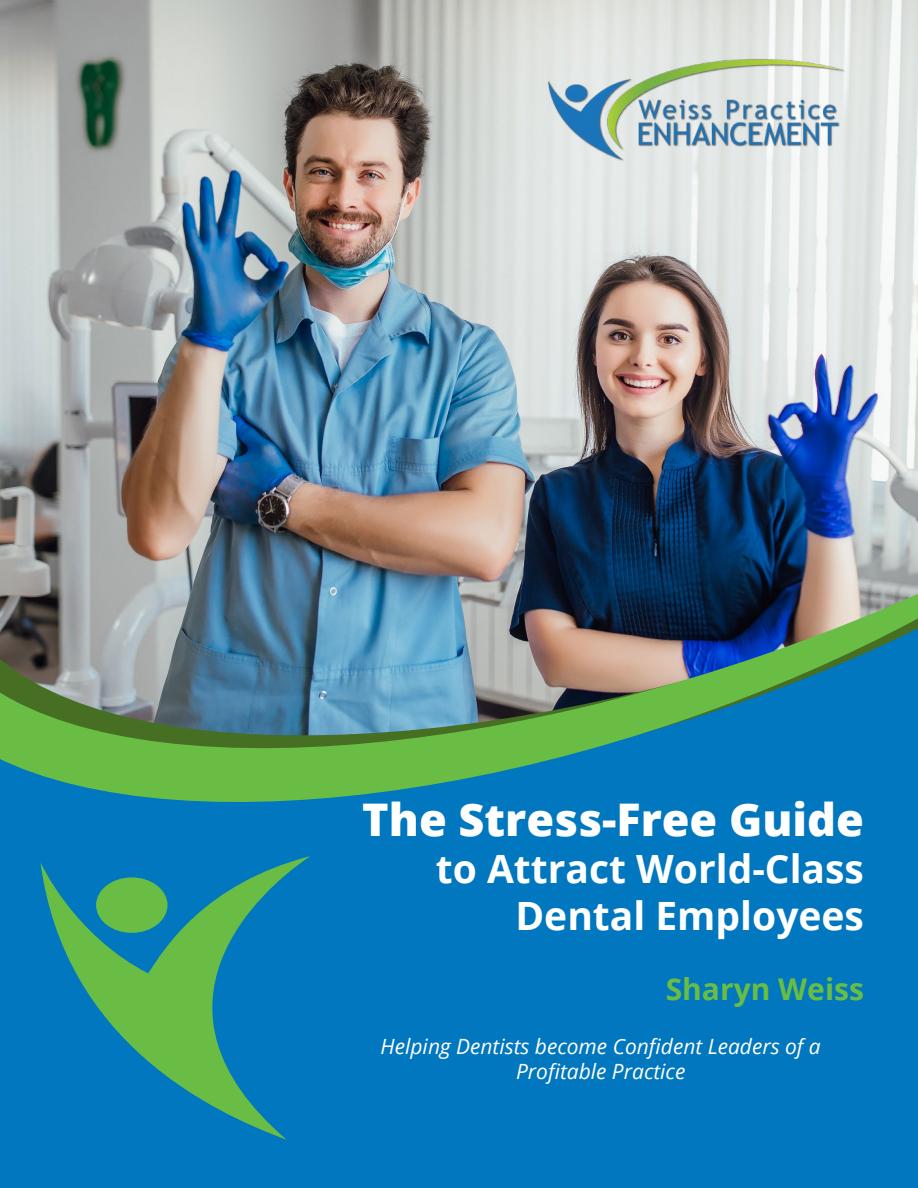
<style>
.page{position:relative;width:918px;height:1188px;background:#fff}
.page>*{position:absolute;margin:0;border:0;box-sizing:border-box;transform-origin:0 0}
.t1{font:800 45px "Open Sans";color:#fff}
.t2{font:700 39px/46.8px "Open Sans";color:#fff;text-align:right}
.t3{font:700 30px "Open Sans";color:#69bd45}
.t4{font:italic 21px/25.2px "Open Sans";color:#fff;text-align:center}
</style>
<div class="page">
<img style="left:0;top:0;width:918px;height:439px">
<div style="left:0;top:849px;width:918px;height:339px;background:#0077be"></div>
<img style="left:0;top:439px;width:918px;height:18px">
<img style="left:0;top:457px;width:918px;height:392px">
<svg style="left:40px;top:856px;width:270px;height:284px;background:#1e8b9a"></svg>
<div style="left:96px;top:877px;width:72px;height:56px;background:#69bd45;border-radius:50%"></div>
<img style="left:540px;top:54px;width:324px;height:112px">
<h1 class="t1" style="left:362px;top:786px;width:503px">The Stress-Free Guide</h1>
<h2 class="t2" style="left:436px;top:845px;width:430px">to Attract World-Class<br>Dental Employees</h2>
<h3 class="t3" style="left:666px;top:968px;width:200px">Sharyn Weiss</h3>
<p class="t4" style="left:381px;top:1033px;width:442px">Helping Dentists become Confident Leaders of a<br>Profitable Practice</p>
</div>
